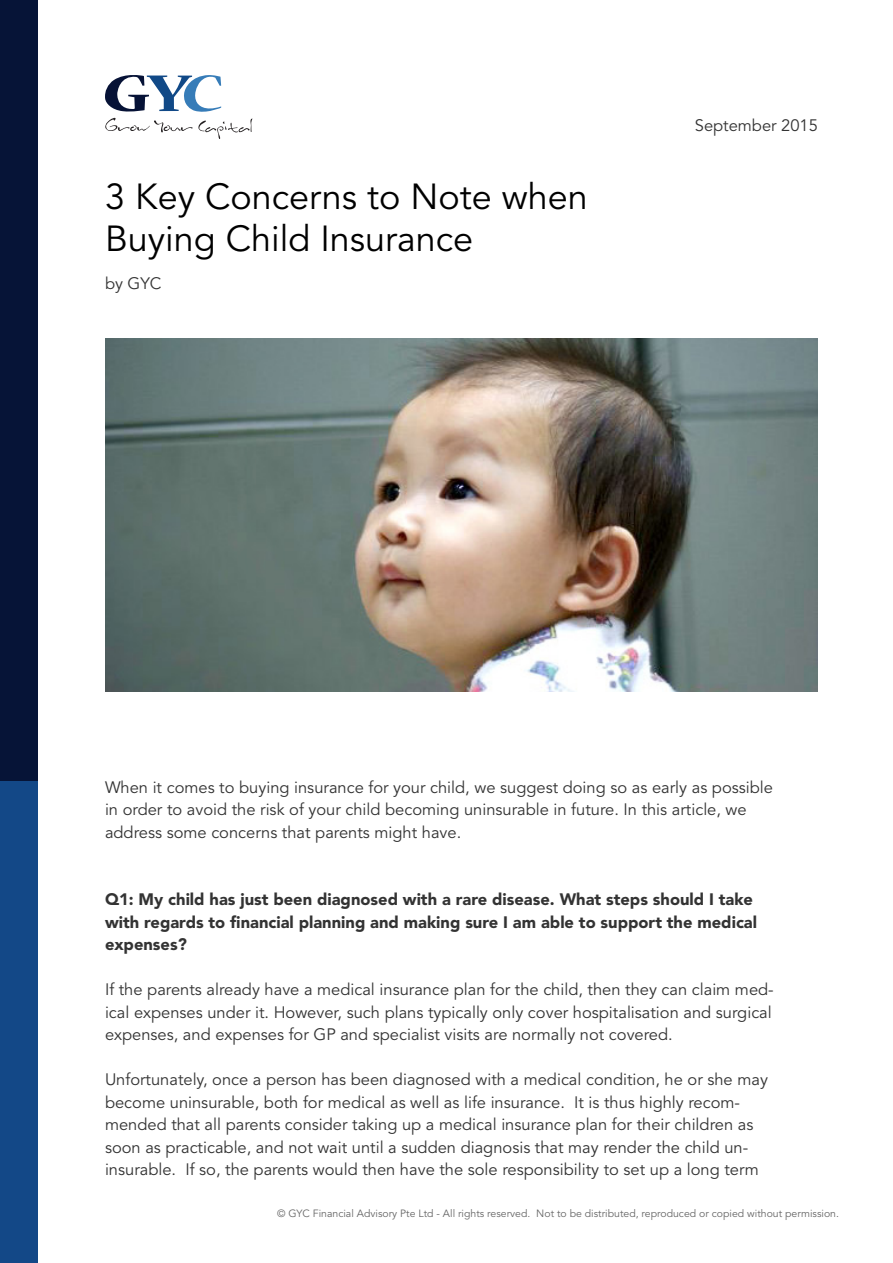
<style>
.page{position:relative;width:893px;height:1263px;background:#fff}
.page>*{position:absolute;margin:0;border:0;box-sizing:border-box;transform-origin:0 0}
.t1{font:36px/42px "Avenir LT Std";color:#000}
.t2{font:16.5px/22.5px "Avenir LT Std";color:#333}
.t3{font:900 16.5px/22.5px "Avenir LT Std";color:#333}
.t4{font:10.5px "Avenir LT Std";color:#666}
</style>
<div class="page">
<div style="left:0;top:780px;width:38px;height:483px;background:#134887"></div>
<div style="left:0;top:0;width:37px;height:780px;background:#061437"></div>
<svg style="left:105px;top:75px;width:147px;height:64px"></svg>
<img style="left:105px;top:339px;width:713px;height:352px">
<p class="t1" style="left:105px;top:176px;width:484px">3 Key Concerns to Note when<br>Buying Child Insurance</p>
<p class="t2" style="left:105px;top:273px;width:58px">by GYC</p>
<p class="t2" style="left:695px;top:115px;width:125px">September 2015</p>
<p class="t2" style="left:105px;top:776px;width:669px">When it comes to buying insurance for your child, we suggest doing so as early as possible in order to avoid the risk of your child becoming uninsurable in future. In this article, we address some concerns that parents might have.</p>
<p class="t3" style="left:105px;top:888px;width:654px">Q1: My child has just been diagnosed with a rare disease. What steps should I take with regards to financial planning and making sure I am able to support the medical expenses?</p>
<p class="t2" style="left:105px;top:979px;width:670px;text-align:justify">If the parents already have a medical insurance plan for the child, then they can claim med&shy;ical expenses under it. However, such plans typically only cover hospitalisation and surgical expenses, and expenses for GP and specialist visits are normally not covered.</p>
<p class="t2" style="left:105px;top:1069px;width:664px">Unfortunately, once a person has been diagnosed with a medical condition, he or she may become uninsurable, both for medical as well as life insurance. It is thus highly recom&shy;mended that all parents consider taking up a medical insurance plan for their children as soon as practicable, and not wait until a sudden diagnosis that may render the child un&shy;insurable. If so, the parents would then have the sole responsibility to set up a long term</p>
<p class="t4" style="left:277px;top:1207px;width:563px">© GYC Financial Advisory Pte Ltd - All rights reserved. Not to be distributed, reproduced or copied without permission.</p>
</div>
